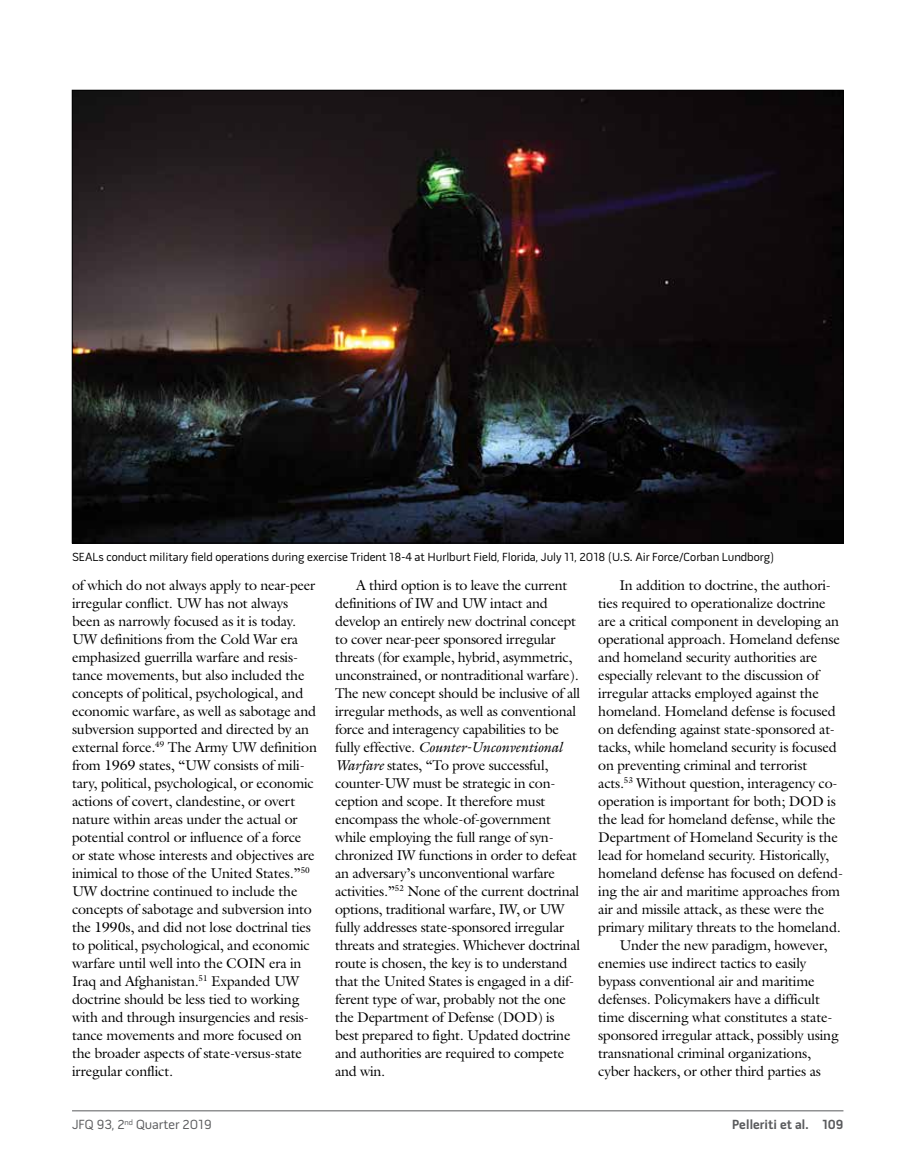
<style>
.page{position:relative;width:905px;height:1175px;background:#fff}
.page>*{position:absolute;margin:0;border:0;box-sizing:border-box;transform-origin:0 0}
.t1{font:14.25px/18px "Galliard Std";letter-spacing:-.015em;color:#000}
.t2{font:13.5px "Pill Gothic 600 mg";color:#58595b}
.t3{font:700 13.5px "Pill Gothic 600 mg";color:#58595b}
.t4{font:12px "Pill Gothic 600 mg";color:#000}
.s1{font-style:italic}
</style>
<div class="page">
<hr style="left:72px;top:1110px;width:771px;height:1px;background:#58595b">
<img style="left:74px;top:92px;width:767px;height:449px">
<p class="t4" style="left:72px;top:552px;width:703px">SEALs conduct military field operations during exercise Trident 18-4 at Hurlburt Field, Florida, July 11, 2018 (U.S. Air Force/Corban Lundborg)</p>
<p class="t1" style="left:72px;top:575px;width:246px">of which do not always apply to near-peer irregular conflict. UW has not always been as narrowly focused as it is today.<br>UW definitions from the Cold War era emphasized guerrilla warfare and resis&shy;tance movements, but also included the concepts of political, psychological, and economic warfare, as well as sabotage and subversion supported and directed by an external force.<sup>49</sup> The Army UW definition from 1969 states, “UW consists of mili&shy;tary, political, psychological, or economic actions of covert, clandestine, or overt nature within areas under the actual or potential control or influence of a force or state whose interests and objectives are inimical to those of the United States.”<sup>50<br></sup>UW doctrine continued to include the concepts of sabotage and subversion into the 1990s, and did not lose doctrinal ties to political, psychological, and economic warfare until well into the COIN era in Iraq and Afghanistan.<sup>51</sup> Expanded UW doctrine should be less tied to working with and through insurgencies and resis&shy;tance movements and more focused on the broader aspects of state-versus-state irregular conflict.</p>
<p class="t1" style="left:335px;top:575px;width:246px;text-indent:21px">A third option is to leave the current definitions of IW and UW intact and develop an entirely new doctrinal concept to cover near-peer sponsored irregular threats (for example, hybrid, asymmetric, unconstrained, or nontraditional warfare).<br>The new concept should be inclusive of all irregular methods, as well as conventional force and interagency capabilities to be fully effective. <span class="s1">Counter-Unconventional Warfare</span> states, “To prove successful, counter-UW must be strategic in con&shy;ception and scope. It therefore must encompass the whole-of-government while employing the full range of syn&shy;chronized IW functions in order to defeat an adversary’s unconventional warfare activities.”<sup>52</sup> None of the current doctrinal options, traditional warfare, IW, or UW fully addresses state-sponsored irregular threats and strategies. Whichever doctrinal route is chosen, the key is to understand that the United States is engaged in a dif&shy;ferent type of war, probably not the one the Department of Defense (DOD) is best prepared to fight. Updated doctrine and authorities are required to compete and win.</p>
<p class="t1" style="left:619px;top:575px;width:213px">In addition to doctrine, the authori-</p>
<p class="t1" style="left:598px;top:593px;width:229px">ties required to operationalize doctrine</p>
<p class="t1" style="left:598px;top:611px;width:242px">are a critical component in developing an</p>
<p class="t1" style="left:598px;top:629px;width:243px">operational approach. Homeland defense</p>
<p class="t1" style="left:598px;top:647px;width:221px">and homeland security authorities are</p>
<p class="t1" style="left:598px;top:665px;width:222px">especially relevant to the discussion of</p>
<p class="t1" style="left:598px;top:683px;width:222px">irregular attacks employed against the</p>
<p class="t1" style="left:598px;top:701px;width:239px">homeland. Homeland defense is focused</p>
<p class="t1" style="left:598px;top:719px;width:238px">on defending against state-sponsored at-</p>
<p class="t1" style="left:598px;top:737px;width:240px">tacks, while homeland security is focused</p>
<p class="t1" style="left:598px;top:755px;width:210px">on preventing criminal and terrorist</p>
<p class="t1" style="left:598px;top:773px;width:241px">acts.<sup>53</sup> Without question, interagency co-</p>
<p class="t1" style="left:598px;top:791px;width:239px">operation is important for both; DOD is</p>
<p class="t1" style="left:598px;top:809px;width:239px">the lead for homeland defense, while the</p>
<p class="t1" style="left:598px;top:827px;width:241px">Department of Homeland Security is the</p>
<p class="t1" style="left:598px;top:845px;width:232px">lead for homeland security. Historically,</p>
<p class="t1" style="left:598px;top:863px;width:246px">homeland defense has focused on defend-</p>
<p class="t1" style="left:598px;top:881px;width:243px">ing the air and maritime approaches from</p>
<p class="t1" style="left:598px;top:899px;width:227px">air and missile attack, as these were the</p>
<p class="t1" style="left:598px;top:917px;width:244px">primary military threats to the homeland.</p>
<p class="t1" style="left:619px;top:935px;width:210px">Under the new paradigm, however,</p>
<p class="t1" style="left:598px;top:953px;width:210px">enemies use indirect tactics to easily</p>
<p class="t1" style="left:598px;top:971px;width:218px">bypass conventional air and maritime</p>
<p class="t1" style="left:598px;top:989px;width:223px">defenses. Policymakers have a difficult</p>
<p class="t1" style="left:598px;top:1007px;width:236px">time discerning what constitutes a state-</p>
<p class="t1" style="left:598px;top:1025px;width:242px">sponsored irregular attack, possibly using</p>
<p class="t1" style="left:598px;top:1043px;width:214px">transnational criminal organizations,</p>
<p class="t1" style="left:598px;top:1061px;width:224px">cyber hackers, or other third parties as</p>
<p class="t2" style="left:72px;top:1119px;width:141px">JFQ 93, 2<sup>nd</sup> Quarter 2019</p>
<p class="t3" style="left:732px;top:1119px;width:113px">Pelleriti et al. 109</p>
</div>
